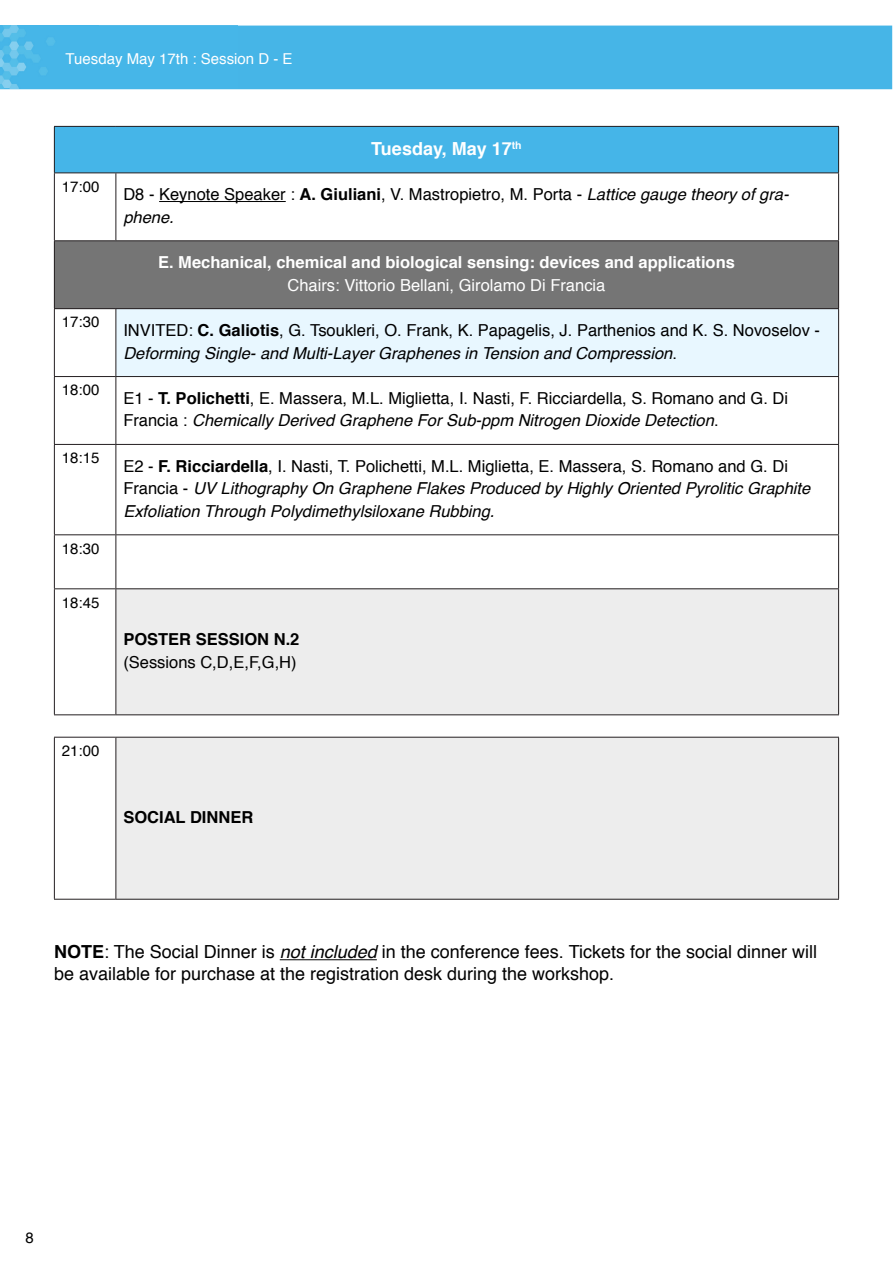
<style>
.page{position:relative;width:893px;height:1263px;background:#fff}
.page>*{position:absolute;margin:0;border:0;box-sizing:border-box;transform-origin:0 0}
.t1{font:18px/21.6px "Helvetica";color:#000}
.t2{font:700 18px "Helvetica";color:#fff}
.t3{font:16.5px/22.5px "Helvetica";color:#000}
.t4{font:italic 16.5px/22.5px "Helvetica";color:#000}
.t5{font:700 16.5px "Helvetica";color:#fff}
.t6{font:16.5px "Helvetica";color:#fff}
.t7{font:700 16.5px "Helvetica";color:#000}
.t8{font:15px "Helvetica";color:#000}
.t9{font:15px "Helvetica";color:#fff}
.s1{font-weight:700}
.s2{font-style:italic}
.s3{font-style:normal}
.s4{font-weight:700;font-style:normal}
</style>
<div class="page">
<hr style="left:280px;top:959px;width:97px;height:1px;background:#000">
<div style="left:54px;top:126px;width:785px;height:47px;background:#45b5e8"></div>
<svg style="left:55px;top:174px;width:783px;height:540px"></svg>
<div style="left:54px;top:241px;width:785px;height:68px;background:#757575"></div>
<div style="left:116px;top:309px;width:723px;height:67px;background:#e8f7ff"></div>
<div style="left:116px;top:589px;width:723px;height:126px;background:#ededed"></div>
<hr style="left:54px;top:308px;width:62px;height:1px;background:#241f21">
<hr style="left:54px;top:240px;width:62px;height:1px;background:#241f21">
<hr style="left:54px;top:241px;width:1px;height:67px;background:#241f21">
<hr style="left:116px;top:240px;width:723px;height:1px;background:#241f21">
<hr style="left:838px;top:241px;width:1px;height:67px;background:#241f21">
<hr style="left:116px;top:308px;width:723px;height:1px;background:#241f21">
<hr style="left:116px;top:309px;width:1px;height:67px;background:#241f21">
<hr style="left:838px;top:309px;width:1px;height:67px;background:#241f21">
<hr style="left:116px;top:376px;width:723px;height:1px;background:#241f21">
<hr style="left:116px;top:377px;width:1px;height:67px;background:#241f21">
<hr style="left:838px;top:377px;width:1px;height:67px;background:#241f21">
<hr style="left:116px;top:444px;width:723px;height:1px;background:#241f21">
<hr style="left:116px;top:445px;width:1px;height:89px;background:#241f21">
<hr style="left:838px;top:445px;width:1px;height:89px;background:#241f21">
<hr style="left:116px;top:534px;width:723px;height:1px;background:#241f21">
<hr style="left:116px;top:535px;width:1px;height:53px;background:#241f21">
<hr style="left:838px;top:535px;width:1px;height:53px;background:#241f21">
<hr style="left:116px;top:588px;width:723px;height:1px;background:#241f21">
<hr style="left:116px;top:589px;width:1px;height:125px;background:#241f21">
<hr style="left:838px;top:589px;width:1px;height:125px;background:#241f21">
<hr style="left:116px;top:714px;width:723px;height:1px;background:#241f21">
<hr style="left:54px;top:126px;width:62px;height:1px;background:#241f21">
<hr style="left:54px;top:127px;width:1px;height:46px;background:#241f21">
<hr style="left:116px;top:126px;width:723px;height:1px;background:#241f21">
<hr style="left:838px;top:127px;width:1px;height:46px;background:#241f21">
<hr style="left:54px;top:173px;width:62px;height:1px;background:#241f21">
<hr style="left:54px;top:173px;width:1px;height:67px;background:#241f21">
<hr style="left:116px;top:173px;width:723px;height:1px;background:#241f21">
<hr style="left:54px;top:309px;width:1px;height:67px;background:#241f21">
<hr style="left:54px;top:376px;width:62px;height:1px;background:#241f21">
<hr style="left:54px;top:377px;width:1px;height:67px;background:#241f21">
<hr style="left:54px;top:444px;width:62px;height:1px;background:#241f21">
<hr style="left:54px;top:445px;width:1px;height:89px;background:#241f21">
<hr style="left:54px;top:534px;width:62px;height:1px;background:#241f21">
<hr style="left:54px;top:535px;width:1px;height:53px;background:#241f21">
<hr style="left:54px;top:588px;width:62px;height:1px;background:#241f21">
<hr style="left:54px;top:589px;width:1px;height:125px;background:#241f21">
<hr style="left:54px;top:714px;width:62px;height:1px;background:#241f21">
<hr style="left:116px;top:173px;width:1px;height:67px;background:#241f21">
<hr style="left:838px;top:173px;width:1px;height:67px;background:#241f21">
<hr style="left:159px;top:201px;width:127px;height:1px;background:#000">
<div style="left:116px;top:737px;width:723px;height:162px;background:#ededed"></div>
<hr style="left:116px;top:737px;width:723px;height:1px;background:#241f21">
<hr style="left:116px;top:737px;width:1px;height:162px;background:#241f21">
<hr style="left:838px;top:737px;width:1px;height:162px;background:#241f21">
<hr style="left:116px;top:899px;width:723px;height:1px;background:#241f21">
<hr style="left:54px;top:737px;width:62px;height:1px;background:#241f21">
<hr style="left:54px;top:737px;width:1px;height:162px;background:#241f21">
<hr style="left:54px;top:899px;width:62px;height:1px;background:#241f21">
<div style="left:0;top:26px;width:892px;height:63px;background:#46b5e7"></div>
<img style="left:0;top:26px;width:238px;height:62px">
<p class="t9" style="left:66px;top:47px;width:229px">Tuesday May 17th : Session D - E</p>
<p class="t2" style="left:371px;top:134px;width:152px">Tuesday, May 17<sup>th</sup></p>
<p class="t8" style="left:62px;top:175px;width:39px">17:00</p>
<p class="t8" style="left:62px;top:311px;width:39px">17:30</p>
<p class="t8" style="left:62px;top:378px;width:39px">18:00</p>
<p class="t8" style="left:62px;top:446px;width:39px">18:15</p>
<p class="t8" style="left:62px;top:537px;width:39px">18:30</p>
<p class="t8" style="left:62px;top:591px;width:39px">18:45</p>
<p class="t3" style="left:123px;top:184px;width:667px">D8 - Keynote Speaker : <span class="s1">A. Giuliani</span>, V. Mastropietro, M. Porta - <span class="s2">Lattice gauge theory of gra&shy;phene.</span></p>
<p class="t5" style="left:158px;top:249px;width:578px">E. Mechanical, chemical and biological sensing: devices and applications</p>
<p class="t6" style="left:288px;top:272px;width:319px">Chairs: Vittorio Bellani, Girolamo Di Francia</p>
<p class="t3" style="left:123px;top:319px;width:698px">INVITED: <span class="s1">C. Galiotis</span>, G. Tsoukleri, O. Frank, K. Papagelis, J. Parthenios and K. S. Novoselov -<br><span class="s2">Deforming Single- and Multi-Layer Graphenes in Tension and Compression</span>.</p>
<p class="t3" style="left:123px;top:387px;width:666px">E1 - <span class="s1">T. Polichetti</span>, E. Massera, M.L. Miglietta, I. Nasti, F. Ricciardella, S. Romano and G. Di<br>Francia : <span class="s2">Chemically Derived Graphene For Sub-ppm Nitrogen Dioxide Detection</span>.</p>
<p class="t4" style="left:123px;top:455px;width:688px"><span class="s3">E2 -</span> <span class="s4">F. Ricciardella</span><span class="s3">, I. Nasti, T. Polichetti, M.L. Miglietta, E. Massera, S. Romano and G. Di<br>Francia -</span> UV Lithography On Graphene Flakes Produced by Highly Oriented Pyrolitic Graphite<br>Exfoliation Through Polydimethylsiloxane Rubbing.</p>
<p class="t7" style="left:123px;top:626px;width:178px">POSTER SESSION N.2</p>
<p class="t3" style="left:123px;top:651px;width:175px">(Sessions C,D,E,F,G,H)</p>
<p class="t8" style="left:62px;top:739px;width:39px">21:00</p>
<p class="t7" style="left:123px;top:804px;width:131px">SOCIAL DINNER</p>
<p class="t1" style="left:54px;top:942px;width:765px"><span class="s1">NOTE</span>: The Social Dinner is <span class="s2">not included</span> in the conference fees. Tickets for the social dinner will be available for purchase at the registration desk during the workshop.</p>
<p class="t8" style="left:26px;top:1226px;width:10px">8</p>
</div>
